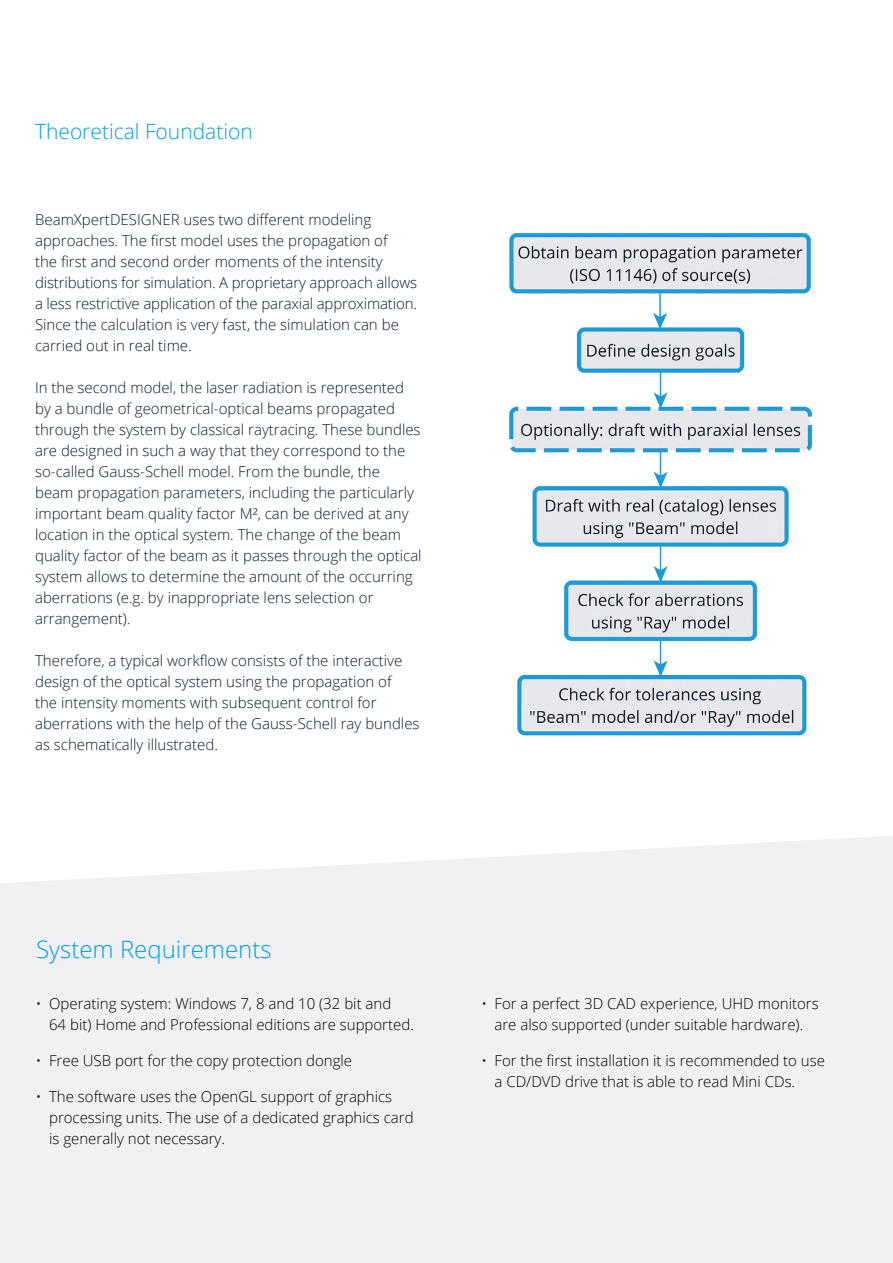
<style>
.page{position:relative;width:893px;height:1263px;background:#fff}
.page>*{position:absolute;margin:0;border:0;box-sizing:border-box;transform-origin:0 0}
.t1{font:300 24px "Open Sans";color:#009fe3}
.t2{font:300 21px "Open Sans";color:#009fe3}
.t3{font:300 15px/21px "Open Sans";color:#0c1c2b}
.t4{font:300 15px/21px "Open Sans";color:#000}
</style>
<div class="page">
<img style="left:508px;top:232px;width:305px;height:504px">
<div style="left:0;top:836px;width:893px;height:427px;background:#f1f1f4"></div>
<h2 class="t2" style="left:35px;top:117px;width:219px">Theoretical Foundation</h2>
<p class="t3" style="left:35px;top:208px;width:383px">BeamXpertDESIGNER uses two different modeling approaches. The first model uses the propagation of<br>the first and second order moments of the intensity distributions for simulation. A proprietary approach allows a less restrictive application of the paraxial approximation.<br>Since the calculation is very fast, the simulation can be carried out in real time.</p>
<p class="t3" style="left:35px;top:376px;width:388px">In the second model, the laser radiation is represented by a bundle of geometrical-optical beams propagated through the system by classical raytracing. These bundles are designed in such a way that they correspond to the so-called Gauss-Schell model. From the bundle, the beam propagation parameters, including the particularly important beam quality factor M², can be derived at any location in the optical system. The change of the beam quality factor of the beam as it passes through the optical system allows to determine the amount of the occurring aberrations (e.g. by inappropriate lens selection or arrangement).</p>
<p class="t3" style="left:35px;top:649px;width:386px">Therefore, a typical workflow consists of the interactive design of the optical system using the propagation of<br>the intensity moments with subsequent control for aberrations with the help of the Gauss-Schell ray bundles as schematically illustrated.</p>
<h1 class="t1" style="left:36px;top:932px;width:237px">System Requirements</h1>
<p class="t4" style="left:49px;top:992px;width:366px;text-indent:-13px">• Operating system: Windows 7, 8 and 10 (32 bit and<br>64 bit) Home and Professional editions are supported.</p>
<p class="t4" style="left:36px;top:1049px;width:318px">• Free USB port for the copy protection dongle</p>
<p class="t4" style="left:49px;top:1085px;width:366px;text-indent:-13px">• The software uses the OpenGL support of graphics processing units. The use of a dedicated graphics card is generally not necessary.</p>
<p class="t4" style="left:481px;top:992px;width:339px;text-align:center">• For a perfect 3D CAD experience, UHD monitors are also supported (under suitable hardware).</p>
<p class="t4" style="left:494px;top:1049px;width:332px;text-indent:-13px">• For the first installation it is recommended to use a CD/DVD drive that is able to read Mini CDs.</p>
</div>
